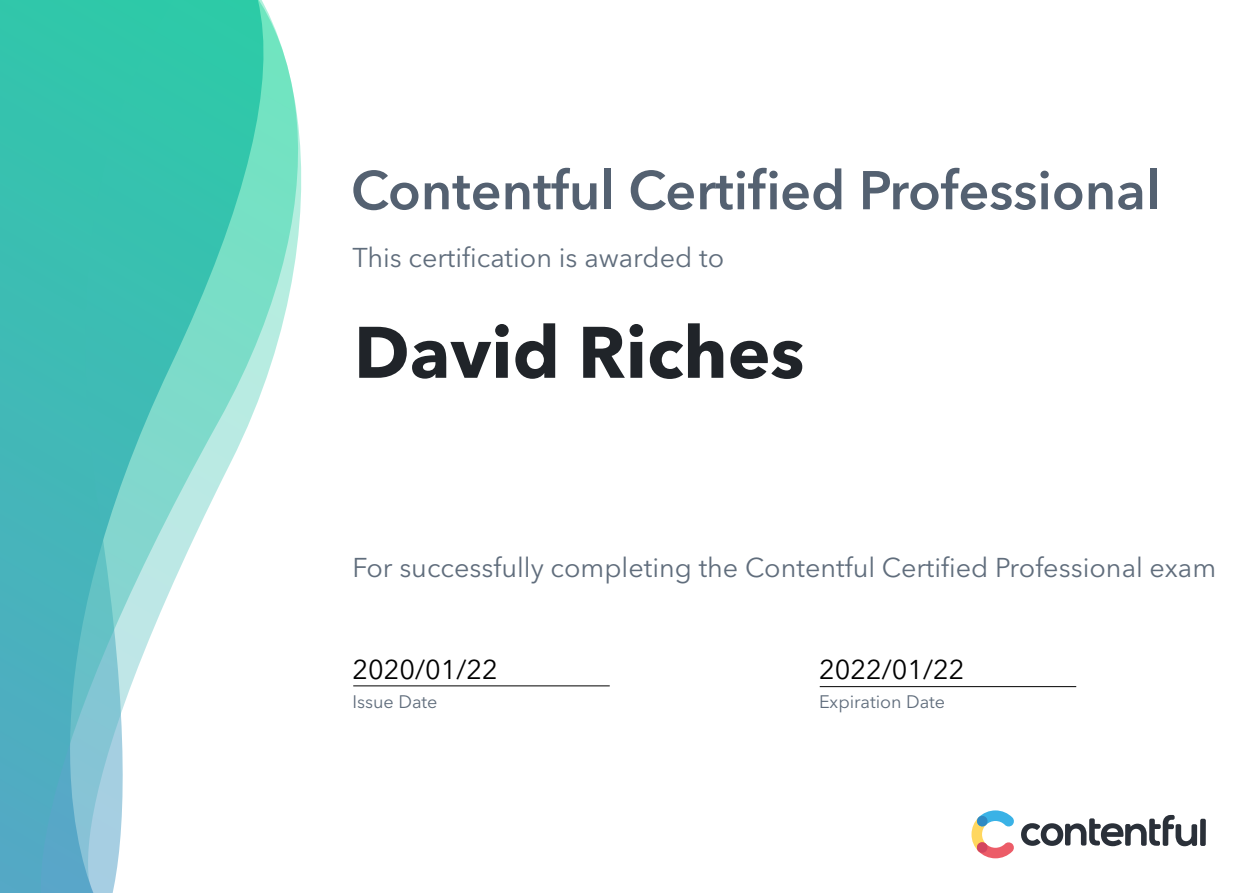
<style>
.page{position:relative;width:1260px;height:893px;background:#fff}
.page>*{position:absolute;margin:0;border:0;box-sizing:border-box;transform-origin:0 0}
.t1{font:700 72px "Avenir Next LT Pro";color:#202429}
.t2{font:600 54px "Avenir Next LT Pro";color:#546171}
.t3{font:27px "Avenir Next LT Pro";color:#606d7c}
.t4{font:27px "Avenir Next LT Pro";color:#000}
.t5{font:18px "Avenir Next LT Pro";color:#606d7c}
</style>
<div class="page">
<svg style="left:0;top:0;width:301px;height:892px"></svg>
<svg style="left:971px;top:810px;width:43px;height:48px"></svg>
<svg style="left:1021px;top:814px;width:185px;height:32px"></svg>
<hr style="left:353px;top:685px;width:257px;height:1px;background:#000">
<hr style="left:820px;top:686px;width:256px;height:1px;background:#000">
<h2 class="t2" style="left:351px;top:157px;width:811px">Contentful Certified Professional</h2>
<p class="t3" style="left:352px;top:241px;width:373px">This certification is awarded to</p>
<h1 class="t1" style="left:354px;top:308px;width:452px">David Riches</h1>
<p class="t3" style="left:352px;top:552px;width:865px">For successfully completing the Contentful Certified Professional exam</p>
<p class="t4" style="left:353px;top:653px;width:147px">2020/01/22</p>
<p class="t4" style="left:819px;top:653px;width:147px">2022/01/22</p>
<p class="t5" style="left:352px;top:691px;width:86px">Issue Date</p>
<p class="t5" style="left:819px;top:691px;width:128px">Expiration Date</p>
</div>
